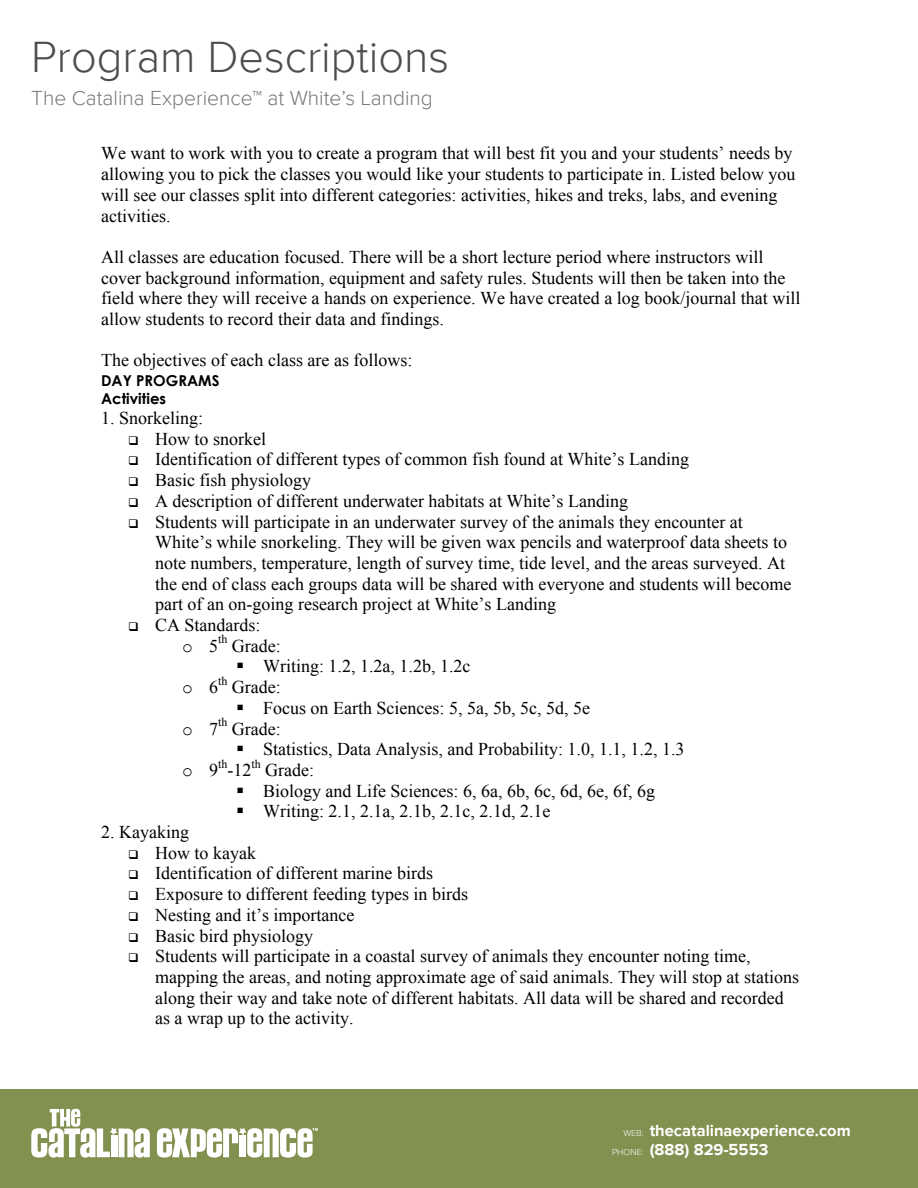
<style>
.page{position:relative;width:918px;height:1188px;background:#fff}
.page>*{position:absolute;margin:0;border:0;box-sizing:border-box;transform-origin:0 0}
.t1{font:300 45px "Proxima Nova";color:#4d4d4f}
.t2{font:300 21px "Proxima Nova";color:#77787b}
.t3{font:18px/20.7px "Times New Roman";color:#000}
.t4{font:18px "Courier New";color:#000}
.t5{font:700 16.5px/19.8px "Proxima Nova";color:#fff}
.t6{font:700 15px/18.6px "Century Gothic";color:#000}
.t7{font:12px "Times New Roman";color:#000}
.s1{font-family:"Times New Roman"}
.s2{font-weight:300;font-size:9px}
</style>
<div class="page">
<div style="left:0;top:1090px;width:918px;height:98px;background:#829050"></div>
<svg style="left:31px;top:1109px;width:119px;height:49px"></svg>
<svg style="left:157px;top:1128px;width:161px;height:30px"></svg>
<h1 class="t1" style="left:31px;top:31px;width:419px">Program Descriptions</h1>
<p class="t2" style="left:31px;top:86px;width:403px">The Catalina Experience™ at White’s Landing</p>
<p class="t3" style="left:101px;top:145px;width:696px">We want to work with you to create a program that will best fit you and your students’ needs by allowing you to pick the classes you would like your students to participate in. Listed below you will see our classes split into different categories: activities, hikes and treks, labs, and evening activities.</p>
<p class="t3" style="left:101px;top:248px;width:701px">All classes are education focused. There will be a short lecture period where instructors will cover background information, equipment and safety rules. Students will then be taken into the field where they will receive a hands on experience. We have created a log book/journal that will allow students to record their data and findings.</p>
<p class="t3" style="left:101px;top:352px;width:313px">The objectives of each class are as follows:</p>
<p class="t6" style="left:101px;top:372px;width:120px">DAY PROGRAMS<br>Activities</p>
<p class="t3" style="left:101px;top:409px;width:104px">1. Snorkeling:</p>
<p class="t3" style="left:128px;top:430px;width:139px">❑ How to snorkel</p>
<p class="t3" style="left:128px;top:451px;width:562px">❑ Identification of different types of common fish found at White’s Landing</p>
<p class="t3" style="left:128px;top:472px;width:185px">❑ Basic fish physiology</p>
<p class="t3" style="left:128px;top:492px;width:501px">❑ A description of different underwater habitats at White’s Landing</p>
<p class="t3" style="left:155px;top:513px;width:638px;text-indent:-27px">❑ Students will participate in an underwater survey of the animals they encounter at White’s while snorkeling. They will be given wax pencils and waterproof data sheets to note numbers, temperature, length of survey time, tide level, and the areas surveyed. At the end of class each groups data will be shared with everyone and students will become part of an on-going research project at White’s Landing</p>
<p class="t3" style="left:128px;top:616px;width:134px">❑ CA Standards:</p>
<p class="t4" style="left:182px;top:635px;width:37px">o <span class="s1">5</span></p>
<p class="t7" style="left:218px;top:635px;width:11px">th</p>
<p class="t3" style="left:232px;top:637px;width:50px">Grade:</p>
<p class="t3" style="left:236px;top:658px;width:236px">▪ Writing: 1.2, 1.2a, 1.2b, 1.2c</p>
<p class="t7" style="left:218px;top:676px;width:11px">th</p>
<p class="t3" style="left:232px;top:679px;width:50px">Grade:</p>
<p class="t3" style="left:236px;top:699px;width:355px">▪ Focus on Earth Sciences: 5, 5a, 5b, 5c, 5d, 5e</p>
<p class="t4" style="left:182px;top:676px;width:38px">o <span class="s1">6</span></p>
<p class="t7" style="left:218px;top:718px;width:11px">th</p>
<p class="t3" style="left:232px;top:720px;width:50px">Grade:</p>
<p class="t3" style="left:236px;top:741px;width:450px">▪ Statistics, Data Analysis, and Probability: 1.0, 1.1, 1.2, 1.3</p>
<p class="t4" style="left:182px;top:718px;width:38px">o <span class="s1">7</span></p>
<p class="t7" style="left:218px;top:759px;width:11px">th</p>
<p class="t7" style="left:251px;top:759px;width:11px">th</p>
<p class="t3" style="left:265px;top:761px;width:50px">Grade:</p>
<p class="t3" style="left:236px;top:782px;width:420px">▪ Biology and Life Sciences: 6, 6a, 6b, 6c, 6d, 6e, 6f, 6g</p>
<p class="t3" style="left:236px;top:803px;width:316px">▪ Writing: 2.1, 2.1a, 2.1b, 2.1c, 2.1d, 2.1e</p>
<p class="t4" style="left:182px;top:759px;width:37px">o <span class="s1">9</span></p>
<p class="t3" style="left:227px;top:761px;width:25px">-12</p>
<p class="t3" style="left:101px;top:823px;width:89px">2. Kayaking</p>
<p class="t3" style="left:128px;top:844px;width:129px">❑ How to kayak</p>
<p class="t3" style="left:128px;top:865px;width:306px">❑ Identification of different marine birds</p>
<p class="t3" style="left:128px;top:886px;width:341px">❑ Exposure to different feeding types in birds</p>
<p class="t3" style="left:128px;top:906px;width:228px">❑ Nesting and it’s importance</p>
<p class="t3" style="left:128px;top:927px;width:187px">❑ Basic bird physiology</p>
<p class="t3" style="left:155px;top:948px;width:645px;text-indent:-27px">❑ Students will participate in a coastal survey of animals they encounter noting time, mapping the areas, and noting approximate age of said animals. They will stop at stations along their way and take note of different habitats. All data will be shared and recorded as a wrap up to the activity.</p>
<p class="t5" style="left:612px;top:1121px;width:240px;text-indent:11px"><span class="s2">WEB:</span> thecatalinaexperience.com<br><span class="s2">PHONE:</span> (888) 829-5553</p>
</div>
